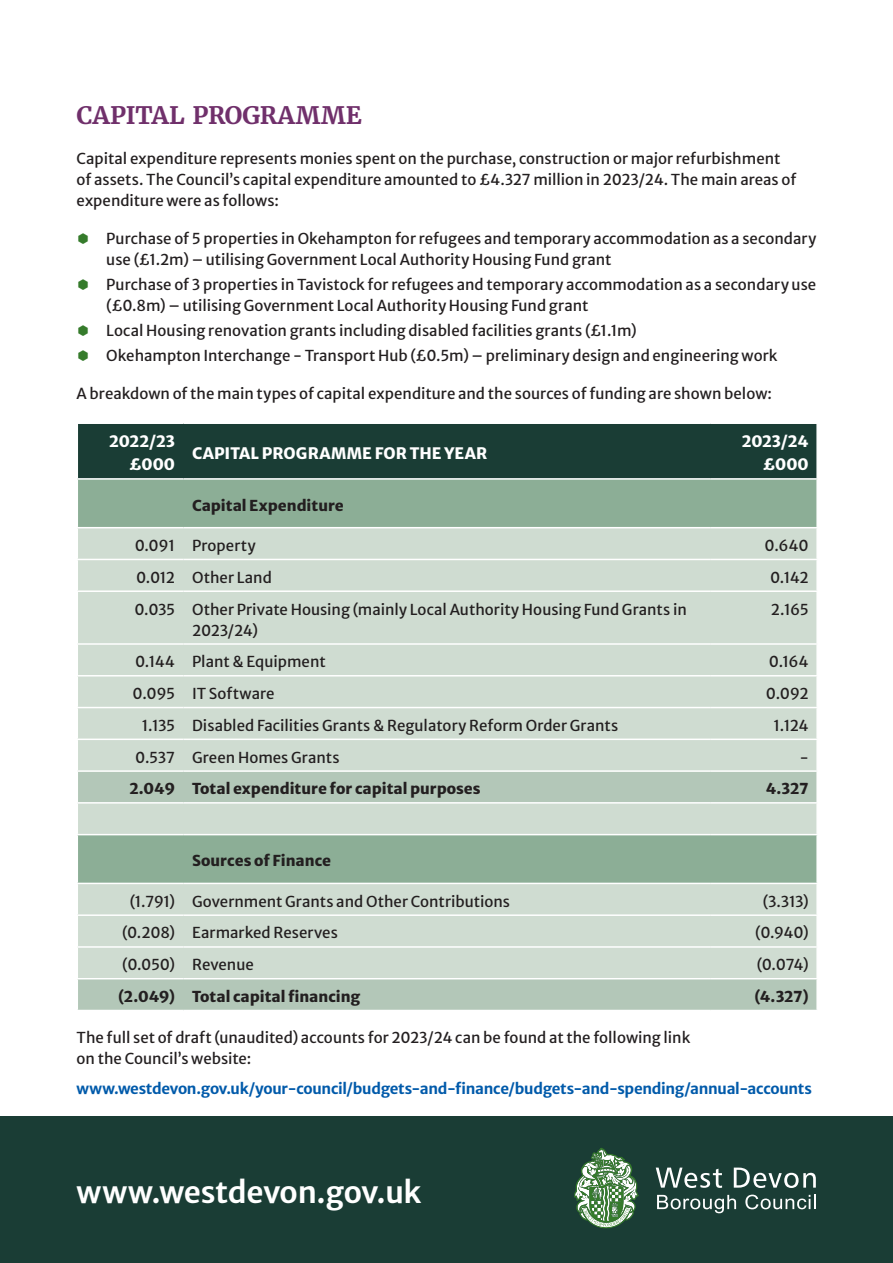
<style>
.page{position:relative;width:893px;height:1263px;background:#fff}
.page>*{position:absolute;margin:0;border:0;box-sizing:border-box;transform-origin:0 0}
.t1{font:600 30px "Merriweather Sans";letter-spacing:-.015em;color:#fff}
.t2{font:700 24px "Merriweather";color:#70306b}
.t3{font:800 15.75px/23.1px "Merriweather Sans";letter-spacing:.005em;color:#fff;text-align:right}
.t4{font:15px/21px "Merriweather Sans";color:#231f20}
.t5{font:800 15px "Merriweather Sans";letter-spacing:-.005em;color:#231f20}
.t6{font:700 15px "Merriweather Sans";letter-spacing:-.02em;color:#015aaa}
</style>
<div class="page">
<div style="left:0;top:1116px;width:893px;height:147px;background:#1a3d35"></div>
<svg style="left:574px;top:1148px;width:65px;height:81px"></svg>
<svg style="left:656px;top:1167px;width:66px;height:21px"></svg>
<svg style="left:734px;top:1167px;width:82px;height:21px"></svg>
<svg style="left:657px;top:1195px;width:79px;height:18px"></svg>
<svg style="left:745px;top:1194px;width:71px;height:15px"></svg>
<div style="left:78px;top:424px;width:738px;height:54px;background:#1a3d35"></div>
<div style="left:78px;top:480px;width:738px;height:47px;background:#8cae96"></div>
<div style="left:78px;top:528px;width:738px;height:242px;background:#cfdcd1"></div>
<svg style="left:78px;top:772px;width:738px;height:238px;fill:#cfdcd1"></svg>
<hr style="left:77px;top:559px;width:107px;height:1px;background:#fff">
<hr style="left:184px;top:559px;width:527px;height:1px;background:#fff">
<hr style="left:711px;top:559px;width:107px;height:1px;background:#fff">
<hr style="left:77px;top:590px;width:107px;height:2px;background:#fff">
<hr style="left:184px;top:590px;width:527px;height:2px;background:#fff">
<hr style="left:711px;top:590px;width:107px;height:2px;background:#fff">
<hr style="left:77px;top:643px;width:107px;height:2px;background:#fff">
<hr style="left:184px;top:643px;width:527px;height:2px;background:#fff">
<hr style="left:711px;top:643px;width:107px;height:2px;background:#fff">
<hr style="left:77px;top:675px;width:107px;height:1px;background:#fff">
<hr style="left:184px;top:675px;width:527px;height:1px;background:#fff">
<hr style="left:711px;top:675px;width:107px;height:1px;background:#fff">
<hr style="left:77px;top:707px;width:107px;height:1px;background:#fff">
<hr style="left:184px;top:707px;width:527px;height:1px;background:#fff">
<hr style="left:711px;top:707px;width:107px;height:1px;background:#fff">
<hr style="left:77px;top:738px;width:107px;height:2px;background:#fff">
<hr style="left:184px;top:738px;width:527px;height:2px;background:#fff">
<hr style="left:711px;top:738px;width:107px;height:2px;background:#fff">
<hr style="left:77px;top:883px;width:107px;height:1px;background:#fff">
<hr style="left:184px;top:883px;width:527px;height:1px;background:#fff">
<hr style="left:711px;top:883px;width:107px;height:1px;background:#fff">
<hr style="left:77px;top:914px;width:107px;height:2px;background:#fff">
<hr style="left:184px;top:914px;width:527px;height:2px;background:#fff">
<hr style="left:711px;top:914px;width:107px;height:2px;background:#fff">
<hr style="left:77px;top:946px;width:107px;height:2px;background:#fff">
<hr style="left:184px;top:946px;width:527px;height:2px;background:#fff">
<hr style="left:711px;top:946px;width:107px;height:2px;background:#fff">
<hr style="left:77px;top:978px;width:107px;height:1px;background:#fff">
<hr style="left:184px;top:978px;width:527px;height:1px;background:#fff">
<hr style="left:711px;top:978px;width:107px;height:1px;background:#fff">
<hr style="left:77px;top:834px;width:107px;height:1px;background:#fff">
<hr style="left:184px;top:834px;width:527px;height:1px;background:#fff">
<hr style="left:711px;top:834px;width:107px;height:1px;background:#fff">
<hr style="left:77px;top:802px;width:107px;height:2px;background:#fff">
<hr style="left:184px;top:802px;width:527px;height:2px;background:#fff">
<hr style="left:711px;top:802px;width:107px;height:2px;background:#fff">
<h2 class="t2" style="left:77px;top:100px;width:287px">CAPITAL PROGRAMME</h2>
<p class="t4" style="left:77px;top:146px;width:721px">Capital expenditure represents monies spent on the purchase, construction or major refurbishment of assets. The Council’s capital expenditure amounted to £4.327 million in 2023/24. The main areas of expenditure were as follows:</p>
<p class="t4" style="left:106px;top:226px;width:711px">Purchase of 5 properties in Okehampton for refugees and temporary accommodation as a secondary use (£1.2m) – utilising Government Local Authority Housing Fund grant</p>
<p class="t4" style="left:106px;top:272px;width:711px">Purchase of 3 properties in Tavistock for refugees and temporary accommodation as a secondary use (£0.8m) – utilising Government Local Authority Housing Fund grant</p>
<p class="t4" style="left:106px;top:316px;width:673px;line-height:25.2px">Local Housing renovation grants including disabled facilities grants (£1.1m)<br>Okehampton Interchange - Transport Hub (£0.5m) – preliminary design and engineering work</p>
<p class="t4" style="left:77px;top:382px;width:697px">A breakdown of the main types of capital expenditure and the sources of funding are shown below:</p>
<p class="t3" style="left:109px;top:428px;width:67px">2022/23 £000</p>
<p class="t3" style="left:742px;top:428px;width:68px">2023/24 £000</p>
<p class="t3" style="left:192px;top:440px;width:297px">CAPITAL PROGRAMME FOR THE YEAR</p>
<p class="t5" style="left:192px;top:492px;width:153px">Capital Expenditure</p>
<p class="t4" style="left:135px;top:533px;width:122px">0.091 Property</p>
<p class="t4" style="left:764px;top:533px;width:46px">0.640</p>
<p class="t4" style="left:136px;top:565px;width:137px">0.012 Other Land</p>
<p class="t4" style="left:770px;top:565px;width:40px">0.142</p>
<p class="t4" style="left:192px;top:597px;width:496px;text-indent:-58px">0.035 Other Private Housing (mainly Local Authority Housing Fund Grants in<br>2023/24)</p>
<p class="t4" style="left:771px;top:597px;width:39px">2.165</p>
<p class="t4" style="left:135px;top:650px;width:192px">0.144 Plant &amp; Equipment</p>
<p class="t4" style="left:769px;top:650px;width:41px">0.164</p>
<p class="t4" style="left:133px;top:681px;width:144px">0.095 IT Software</p>
<p class="t4" style="left:766px;top:681px;width:44px">0.092</p>
<p class="t4" style="left:142px;top:713px;width:478px">1.135 Disabled Facilities Grants &amp; Regulatory Reform Order Grants</p>
<p class="t4" style="left:774px;top:713px;width:37px">1.124</p>
<p class="t4" style="left:135px;top:745px;width:206px">0.537 Green Homes Grants</p>
<p class="t4" style="left:800px;top:745px;width:10px">-</p>
<p class="t5" style="left:129px;top:776px;width:353px">2.049 Total expenditure for capital purposes</p>
<p class="t5" style="left:766px;top:776px;width:44px">4.327</p>
<p class="t5" style="left:192px;top:848px;width:141px">Sources of Finance</p>
<p class="t4" style="left:130px;top:889px;width:382px">(1.791) Government Grants and Other Contributions</p>
<p class="t4" style="left:763px;top:889px;width:47px">(3.313)</p>
<p class="t4" style="left:122px;top:921px;width:217px">(0.208) Earmarked Reserves</p>
<p class="t4" style="left:755px;top:921px;width:55px">(0.940)</p>
<p class="t4" style="left:122px;top:952px;width:133px">(0.050) Revenue</p>
<p class="t4" style="left:757px;top:952px;width:53px">(0.074)</p>
<p class="t5" style="left:118px;top:983px;width:244px">(2.049) Total capital financing</p>
<p class="t5" style="left:754px;top:983px;width:56px">(4.327)</p>
<p class="t4" style="left:77px;top:1026px;width:615px">The full set of draft (unaudited) accounts for 2023/24 can be found at the following link on the Council’s website:</p>
<p class="t6" style="left:77px;top:1075px;width:737px">www.westdevon.gov.uk/your-council/budgets-and-finance/budgets-and-spending/annual-accounts</p>
<h1 class="t1" style="left:77px;top:1166px;width:346px">www.westdevon.gov.uk</h1>
</div>
